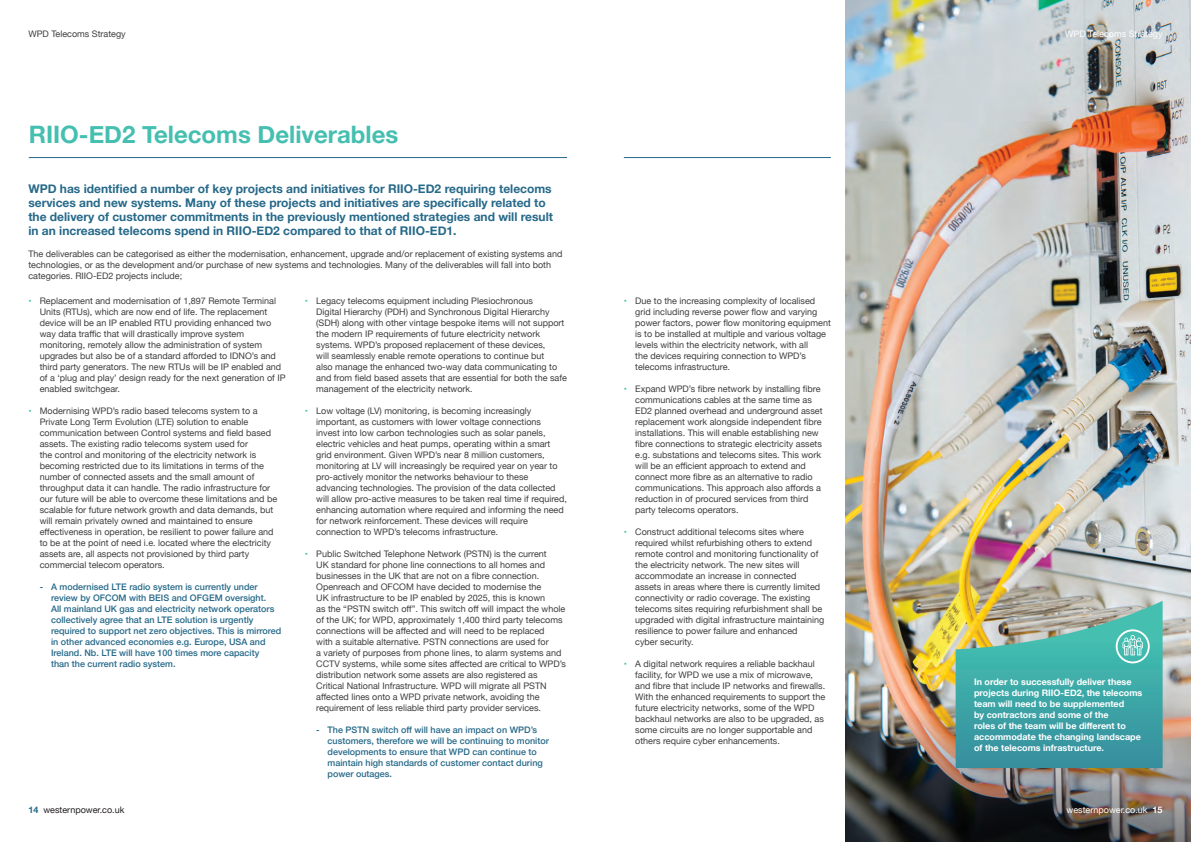
<style>
.page{position:relative;width:1191px;height:842px;background:#fff}
.page>*{position:absolute;margin:0;border:0;box-sizing:border-box;transform-origin:0 0}
.t1{font:700 24px "Helvetica Neue";color:#44bfb0}
.t2{font:700 12px/14px "Helvetica Neue";color:#266989}
.t3{font:9px/11px "Helvetica Neue";color:#3e3e3f}
.t4{font:500 9px/11px "Helvetica Neue";color:#266989}
.t5{font:700 9px/11px "Helvetica Neue";color:#fff}
.t6{font:9px "Helvetica Neue";color:#fff}
.t7{font:9px "Helvetica Neue";color:#231f20}
.s1{color:#44bfb0}
.s2{font-weight:700;color:#266989}
.s3{font-weight:700}
</style>
<div class="page">
<hr style="left:29px;top:157px;width:538px;height:1px;background:#266989">
<img style="left:845px;top:0;width:346px;height:707px">
<img style="left:845px;top:707px;width:346px;height:135px">
<hr style="left:624px;top:157px;width:207px;height:1px;background:#266989">
<svg style="left:955px;top:601px;width:207px;height:167px;background:#57a9a2"></svg>
<p class="t3" style="left:28px;top:29px;width:99px">WPD Telecoms Strategy</p>
<p class="t1" style="left:29px;top:115px;width:371px">RIIO-ED2 Telecoms Deliverables</p>
<p class="t2" style="left:28px;top:182px;width:526px">WPD has identified a number of key projects and initiatives for RIIO-ED2 requiring telecoms services and new systems. Many of these projects and initiatives are specifically related to the delivery of customer commitments in the previously mentioned strategies and will result in an increased telecoms spend in RIIO-ED2 compared to that of RIIO-ED1.</p>
<p class="t3" style="left:28px;top:249px;width:535px">The deliverables can be categorised as either the modernisation, enhancement, upgrade and/or replacement of existing systems and technologies, or as the development and/or purchase of new systems and technologies. Many of the deliverables will fall into both categories. RIIO-ED2 projects include;</p>
<p class="t3" style="left:40px;top:296px;width:247px;text-indent:-11px"><span class="s1">•</span> Replacement and modernisation of 1,897 Remote Terminal Units (RTUs), which are now end of life. The replacement device will be an IP enabled RTU providing enhanced two way data traffic that will drastically improve system monitoring, remotely allow the administration of system upgrades but also be of a standard afforded to IDNO’s and third party generators. The new RTUs will be IP enabled and of a ‘plug and play’ design ready for the next generation of IP enabled switchgear.</p>
<p class="t3" style="left:40px;top:406px;width:239px;text-indent:-11px"><span class="s1">•</span> Modernising WPD’s radio based telecoms system to a Private Long Term Evolution (LTE) solution to enable communication between Control systems and field based assets. The existing radio telecoms system used for<br>the control and monitoring of the electricity network is becoming restricted due to its limitations in terms of the number of connected assets and the small amount of throughput data it can handle. The radio infrastructure for our future will be able to overcome these limitations and be scalable for future network growth and data demands, but will remain privately owned and maintained to ensure effectiveness in operation, be resilient to power failure and to be at the point of need i.e. located where the electricity assets are, all aspects not provisioned by third party commercial telecom operators.</p>
<p class="t4" style="left:51px;top:581px;width:232px;text-indent:-11px">- A modernised LTE radio system is currently under review by OFCOM with BEIS and OFGEM oversight.<br>All mainland UK gas and electricity network operators collectively agree that an LTE solution is urgently required to support net zero objectives. This is mirrored in other advanced economies e.g. Europe, USA and Ireland. Nb. LTE will have 100 times more capacity<br>than the current radio system.</p>
<p class="t7" style="left:28px;top:804px;width:98px"><span class="s2">14</span> westernpower.co.uk</p>
<p class="t3" style="left:316px;top:296px;width:252px;text-indent:-11px"><span class="s1">•</span> Legacy telecoms equipment including Plesiochronous<br>Digital Hierarchy (PDH) and Synchronous Digital Hierarchy (SDH) along with other vintage bespoke items will not support the modern IP requirements of future electricity network systems. WPD’s proposed replacement of these devices,<br>will seamlessly enable remote operations to continue but<br>also manage the enhanced two-way data communicating to and from field based assets that are essential for both the safe management of the electricity network.</p>
<p class="t3" style="left:316px;top:406px;width:252px;text-indent:-11px"><span class="s1">•</span> Low voltage (LV) monitoring, is becoming increasingly important, as customers with lower voltage connections invest into low carbon technologies such as solar panels, electric vehicles and heat pumps, operating within a smart grid environment. Given WPD’s near 8 million customers, monitoring at LV will increasingly be required year on year to pro-actively monitor the networks behaviour to these advancing technologies. The provision of the data collected will allow pro-active measures to be taken real time if required, enhancing automation where required and informing the need for network reinforcement. These devices will require connection to WPD’s telecoms infrastructure.</p>
<p class="t3" style="left:316px;top:549px;width:251px;text-indent:-11px"><span class="s1">•</span> Public Switched Telephone Network (PSTN) is the current<br>UK standard for phone line connections to all homes and businesses in the UK that are not on a fibre connection.<br>Openreach and OFCOM have decided to modernise the<br>UK infrastructure to be IP enabled by 2025, this is known<br>as the “PSTN switch off”. This switch off will impact the whole of the UK; for WPD, approximately 1,400 third party telecoms connections will be affected and will need to be replaced<br>with a suitable alternative. PSTN connections are used for<br>a variety of purposes from phone lines, to alarm systems and CCTV systems, while some sites affected are critical to WPD’s distribution network some assets are also registered as Critical National Infrastructure. WPD will migrate all PSTN affected lines onto a WPD private network, avoiding the requirement of less reliable third party provider services.</p>
<p class="t4" style="left:327px;top:724px;width:223px;text-indent:-11px">- The PSTN switch off will have an impact on WPD’s customers, therefore we will be continuing to monitor developments to ensure that WPD can continue to maintain high standards of customer contact during power outages.</p>
<p class="t3" style="left:635px;top:296px;width:197px;text-indent:-11px"><span class="s1">•</span> Due to the increasing complexity of localised grid including reverse power flow and varying power factors, power flow monitoring equipment is to be installed at multiple and various voltage levels within the electricity network, with all<br>the devices requiring connection to WPD’s telecoms infrastructure.</p>
<p class="t3" style="left:635px;top:384px;width:189px;text-indent:-11px"><span class="s1">•</span> Expand WPD’s fibre network by installing fibre communications cables at the same time as ED2 planned overhead and underground asset replacement work alongside independent fibre installations. This will enable establishing new fibre connections to strategic electricity assets e.g. substations and telecoms sites. This work will be an efficient approach to extend and connect more fibre as an alternative to radio communications. This approach also affords a reduction in of procured services from third party telecoms operators.</p>
<p class="t3" style="left:635px;top:527px;width:191px;text-indent:-11px"><span class="s1">•</span> Construct additional telecoms sites where required whilst refurbishing others to extend remote control and monitoring functionality of the electricity network. The new sites will accommodate an increase in connected assets in areas where there is currently limited connectivity or radio coverage. The existing telecoms sites requiring refurbishment shall be upgraded with digital infrastructure maintaining resilience to power failure and enhanced<br>cyber security.</p>
<p class="t3" style="left:635px;top:659px;width:192px;text-indent:-11px"><span class="s1">•</span> A digital network requires a reliable backhaul facility, for WPD we use a mix of microwave, and fibre that include IP networks and firewalls.<br>With the enhanced requirements to support the future electricity networks, some of the WPD backhaul networks are also to be upgraded, as some circuits are no longer supportable and others require cyber enhancements.</p>
<p class="t6" style="left:1065px;top:27px;width:99px">WPD Telecoms Strategy</p>
<p class="t5" style="left:974px;top:676px;width:170px">In order to successfully deliver these projects during RIIO-ED2, the telecoms team will need to be supplemented<br>by contractors and some of the<br>roles of the team will be different to accommodate the changing landscape of the telecoms infrastructure.</p>
<p class="t6" style="left:1066px;top:804px;width:98px">westernpower.co.uk <span class="s3">15</span></p>
</div>
